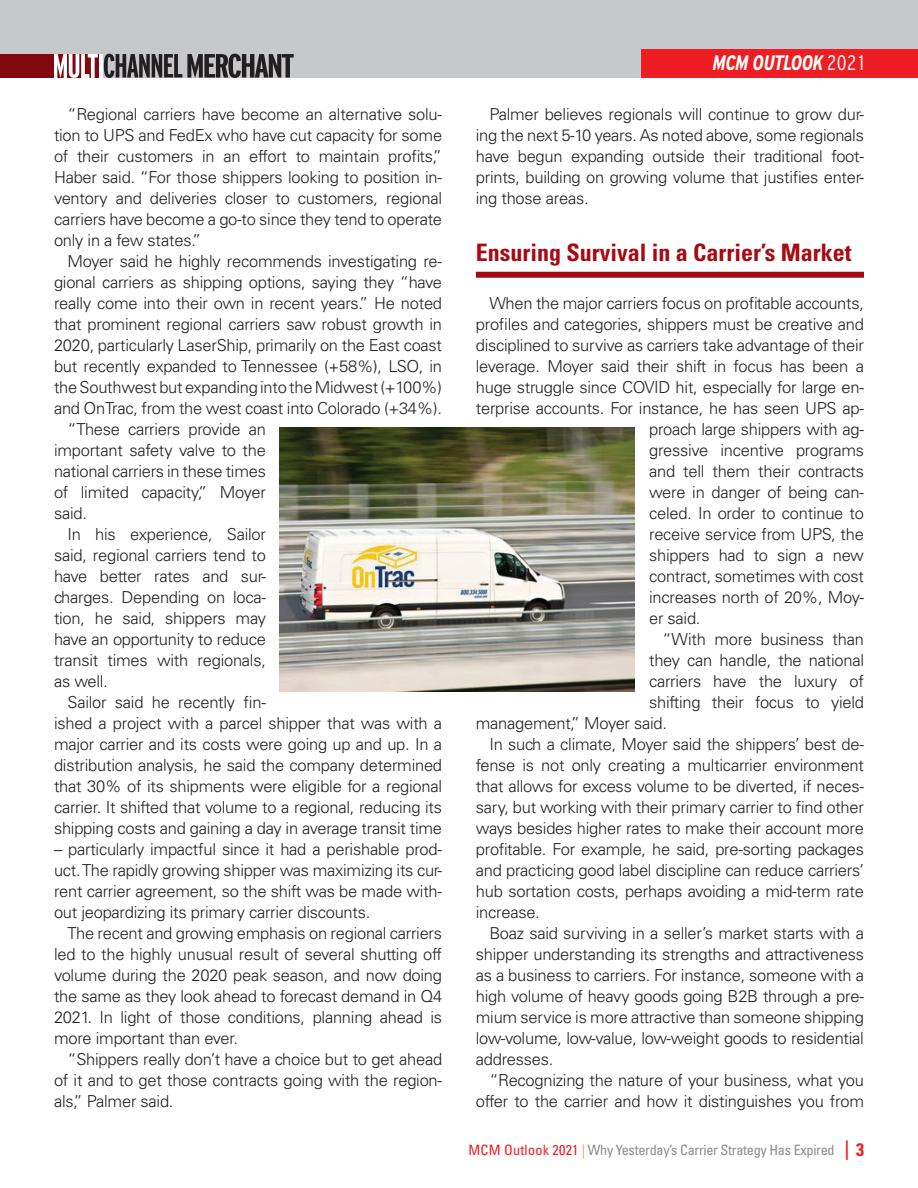
<style>
.page{position:relative;width:918px;height:1188px;background:#fff}
.page>*{position:absolute;margin:0;border:0;box-sizing:border-box;transform-origin:0 0}
.t1{font:700 condensed 24px "Univers LT Std";color:#a70a12}
.t2{font:italic 700 condensed 21px "Interstate";letter-spacing:-.02em;color:#fff}
.t3{font:300 16.5px/21px "Univers LT Std";letter-spacing:-.015em;color:#231f20;text-align:justify}
.t4{font:condensed 14.25px "Univers LT Std";letter-spacing:-.02em;color:#8a8c8f}
.s1{font-weight:300;font-style:normal}
.s2{color:#ee1d23}
.s3{color:#f68d6f}
.s4{font-weight:700;font-size:19.5px;color:#ee1d23}
.s5{font-weight:700;font-size:18px;color:#ee1d23}
</style>
<div class="page">
<div style="left:0;top:0;width:918px;height:78px;background:#c7c8ca"></div>
<div style="left:642px;top:49px;width:276px;height:29px;background:#ee1d23"></div>
<div style="left:0;top:54px;width:102px;height:24px;background:#82070e"></div>
<svg style="left:54px;top:54px;width:44px;height:24px"></svg>
<hr style="left:99px;top:54px;width:3px;height:24px;background:#fff">
<svg style="left:104px;top:54px;width:190px;height:24px"></svg>
<div style="left:476px;top:272px;width:388px;height:6px;background:#a70a12"></div>
<img style="left:279px;top:428px;width:356px;height:264px">
<p class="t3" style="left:54px;top:104px;width:390px;text-indent:13px">“Regional carriers have become an alternative solu&shy;tion to UPS and FedEx who have cut capacity for some of their customers in an effort to maintain profits,” Haber said. “For those shippers looking to position in&shy;ventory and deliveries closer to customers, regional carriers have become a go-to since they tend to operate only in a few states.”</p>
<p class="t3" style="left:68px;top:251px;width:376px">Moyer said he highly recommends investigating re-</p>
<p class="t3" style="left:54px;top:272px;width:390px">gional carriers as shipping options, saying they “have</p>
<p class="t3" style="left:54px;top:293px;width:390px">really come into their own in recent years.” He noted</p>
<p class="t3" style="left:54px;top:314px;width:390px">that prominent regional carriers saw robust growth in</p>
<p class="t3" style="left:54px;top:335px;width:390px">2020, particularly LaserShip, primarily on the East coast</p>
<p class="t3" style="left:54px;top:356px;width:390px">but recently expanded to Tennessee (+58%), LSO, in</p>
<p class="t3" style="left:54px;top:377px;width:390px">the Southwest but expanding into the Midwest (+100%)</p>
<p class="t3" style="left:54px;top:398px;width:390px">and OnTrac, from the west coast into Colorado (+34%).</p>
<p class="t3" style="left:68px;top:419px;width:200px">“These carriers provide an</p>
<p class="t3" style="left:54px;top:440px;width:213px">important safety valve to the</p>
<p class="t3" style="left:54px;top:461px;width:213px">national carriers in these times</p>
<p class="t3" style="left:54px;top:482px;width:213px">of limited capacity,” Moyer</p>
<p class="t3" style="left:54px;top:503px;width:34px">said.</p>
<p class="t3" style="left:68px;top:524px;width:200px">In his experience, Sailor</p>
<p class="t3" style="left:54px;top:545px;width:213px">said, regional carriers tend to</p>
<p class="t3" style="left:54px;top:566px;width:213px">have better rates and sur-</p>
<p class="t3" style="left:54px;top:587px;width:213px">charges. Depending on loca-</p>
<p class="t3" style="left:54px;top:608px;width:213px">tion, he said, shippers may</p>
<p class="t3" style="left:54px;top:629px;width:213px">have an opportunity to reduce</p>
<p class="t3" style="left:54px;top:650px;width:213px">transit times with regionals,</p>
<p class="t3" style="left:54px;top:671px;width:55px">as well.</p>
<p class="t3" style="left:68px;top:692px;width:200px">Sailor said he recently fin-</p>
<p class="t3" style="left:54px;top:713px;width:390px">ished a project with a parcel shipper that was with a</p>
<p class="t3" style="left:54px;top:734px;width:390px">major carrier and its costs were going up and up. In a</p>
<p class="t3" style="left:54px;top:755px;width:390px">distribution analysis, he said the company determined</p>
<p class="t3" style="left:54px;top:776px;width:390px">that 30% of its shipments were eligible for a regional</p>
<p class="t3" style="left:54px;top:797px;width:390px">carrier. It shifted that volume to a regional, reducing its</p>
<p class="t3" style="left:54px;top:818px;width:390px">shipping costs and gaining a day in average transit time</p>
<p class="t3" style="left:54px;top:839px;width:390px">– particularly impactful since it had a perishable prod&shy;uct. The rapidly growing shipper was maximizing its cur&shy;rent carrier agreement, so the shift was be made with&shy;out jeopardizing its primary carrier discounts.</p>
<p class="t3" style="left:54px;top:923px;width:390px;text-indent:13px">The recent and growing emphasis on regional carriers led to the highly unusual result of several shutting off volume during the 2020 peak season, and now doing the same as they look ahead to forecast demand in Q4<br>2021. In light of those conditions, planning ahead is more important than ever.</p>
<p class="t3" style="left:54px;top:1049px;width:390px;text-indent:13px">“Shippers really don’t have a choice but to get ahead of it and to get those contracts going with the region&shy;als,” Palmer said.</p>
<p class="t2" style="left:713px;top:50px;width:153px">MCM OUTLOOK <span class="s1">2021</span></p>
<p class="t3" style="left:476px;top:104px;width:390px;text-indent:13px">Palmer believes regionals will continue to grow dur&shy;ing the next 5-10 years. As noted above, some regionals have begun expanding outside their traditional foot&shy;prints, building on growing volume that justifies enter&shy;ing those areas.</p>
<h1 class="t1" style="left:476px;top:238px;width:377px">Ensuring Survival in a Carrier’s Market</h1>
<p class="t3" style="left:489px;top:293px;width:376px">When the major carriers focus on profitable accounts,</p>
<p class="t3" style="left:476px;top:314px;width:390px">profiles and categories, shippers must be creative and</p>
<p class="t3" style="left:476px;top:335px;width:390px">disciplined to survive as carriers take advantage of their</p>
<p class="t3" style="left:476px;top:356px;width:390px">leverage. Moyer said their shift in focus has been a</p>
<p class="t3" style="left:476px;top:377px;width:390px">huge struggle since COVID hit, especially for large en-</p>
<p class="t3" style="left:476px;top:398px;width:390px">terprise accounts. For instance, he has seen UPS ap-</p>
<p class="t3" style="left:649px;top:419px;width:216px">proach large shippers with ag-</p>
<p class="t3" style="left:649px;top:440px;width:216px">gressive incentive programs</p>
<p class="t3" style="left:649px;top:461px;width:216px">and tell them their contracts</p>
<p class="t3" style="left:649px;top:482px;width:216px">were in danger of being can-</p>
<p class="t3" style="left:649px;top:503px;width:216px">celed. In order to continue to</p>
<p class="t3" style="left:649px;top:524px;width:216px">receive service from UPS, the</p>
<p class="t3" style="left:649px;top:545px;width:216px">shippers had to sign a new</p>
<p class="t3" style="left:649px;top:566px;width:216px">contract, sometimes with cost</p>
<p class="t3" style="left:649px;top:587px;width:216px">increases north of 20%, Moy-</p>
<p class="t3" style="left:649px;top:608px;width:53px">er said.</p>
<p class="t3" style="left:663px;top:629px;width:203px">“With more business than</p>
<p class="t3" style="left:649px;top:650px;width:216px">they can handle, the national</p>
<p class="t3" style="left:649px;top:671px;width:216px">carriers have the luxury of</p>
<p class="t3" style="left:649px;top:692px;width:216px">shifting their focus to yield</p>
<p class="t3" style="left:476px;top:713px;width:193px">management,” Moyer said.</p>
<p class="t3" style="left:489px;top:734px;width:376px">In such a climate, Moyer said the shippers’ best de-</p>
<p class="t3" style="left:476px;top:755px;width:390px">fense is not only creating a multicarrier environment</p>
<p class="t3" style="left:476px;top:776px;width:390px">that allows for excess volume to be diverted, if neces-</p>
<p class="t3" style="left:476px;top:797px;width:390px">sary, but working with their primary carrier to find other</p>
<p class="t3" style="left:476px;top:818px;width:390px">ways besides higher rates to make their account more</p>
<p class="t3" style="left:476px;top:839px;width:390px">profitable. For example, he said, pre-sorting packages</p>
<p class="t3" style="left:476px;top:860px;width:390px">and practicing good label discipline can reduce carriers’</p>
<p class="t3" style="left:476px;top:881px;width:390px">hub sortation costs, perhaps avoiding a mid-term rate</p>
<p class="t3" style="left:476px;top:902px;width:66px">increase.</p>
<p class="t3" style="left:489px;top:923px;width:376px">Boaz said surviving in a seller’s market starts with a</p>
<p class="t3" style="left:476px;top:944px;width:390px">shipper understanding its strengths and attractiveness</p>
<p class="t3" style="left:476px;top:965px;width:390px">as a business to carriers. For instance, someone with a</p>
<p class="t3" style="left:476px;top:986px;width:390px">high volume of heavy goods going B2B through a pre-</p>
<p class="t3" style="left:476px;top:1007px;width:390px">mium service is more attractive than someone shipping</p>
<p class="t3" style="left:476px;top:1028px;width:390px">low-volume, low-value, low-weight goods to residential</p>
<p class="t3" style="left:476px;top:1049px;width:79px">addresses.</p>
<p class="t3" style="left:489px;top:1070px;width:376px">“Recognizing the nature of your business, what you</p>
<p class="t3" style="left:476px;top:1091px;width:390px">offer to the carrier and how it distinguishes you from</p>
<p class="t4" style="left:469px;top:1140px;width:397px"><span class="s2">MCM Outlook 2021</span> <span class="s3">|</span> Why Yesterday’s Carrier Strategy Has Expired <span class="s4">|</span> <span class="s5">3</span></p>
</div>
